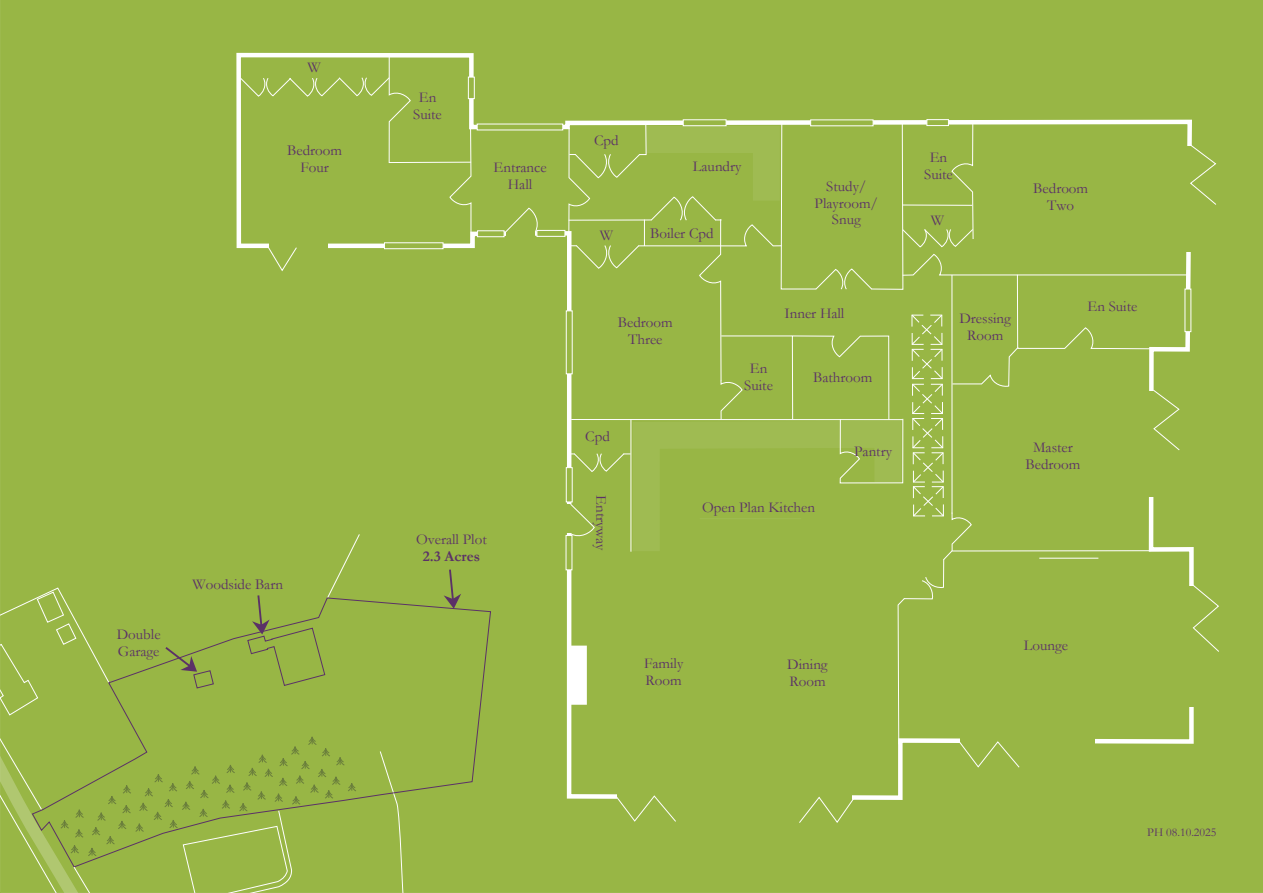
<style>
.page{position:relative;width:1263px;height:893px;background:#98b645}
.page>*{position:absolute;margin:0;border:0;box-sizing:border-box;transform-origin:0 0}
.t1{font:15px/17px "Garamond";color:#5b3167;text-align:center}
.t2{font:700 15px "Garamond";color:#5b3167}
.t3{font:12px "Garamond";color:#5b3167}
</style>
<div class="page">
<div style="left:234px;top:51px;width:962px;height:751px;background:#98b645"></div>
<div style="left:477px;top:230px;width:27px;height:7px;background:#98b645;border:1px solid #fff"></div>
<div style="left:536px;top:230px;width:29px;height:7px;background:#98b645;border:1px solid #fff"></div>
<svg style="left:566px;top:467px;width:2px;height:35px"></svg>
<svg style="left:566px;top:535px;width:2px;height:35px"></svg>
<svg style="left:566px;top:310px;width:2px;height:64px"></svg>
<div style="left:617px;top:790px;width:234px;height:13px;background:#98b645"></div>
<div style="left:506px;top:227px;width:29px;height:13px;background:#98b645"></div>
<svg style="left:505px;top:207px;width:35px;height:26px"></svg>
<div style="left:563px;top:505px;width:12px;height:28px;background:#98b645"></div>
<div style="left:468px;top:77px;width:7px;height:22px;background:#98b645;border:1px solid #fff"></div>
<svg style="left:614px;top:794px;width:63px;height:28px"></svg>
<svg style="left:477px;top:124px;width:86px;height:6px"></svg>
<svg style="left:239px;top:53px;width:233px;height:219px"></svg>
<svg style="left:798px;top:796px;width:58px;height:28px"></svg>
<svg style="left:568px;top:112px;width:652px;height:656px"></svg>
<svg style="left:0;top:587px;width:110px;height:129px"></svg>
<svg style="left:379px;top:868px;width:26px;height:25px"></svg>
<div style="left:31px;top:597px;width:460px;height:271px;background:#98b645"></div>
<div style="left:247px;top:533px;width:113px;height:153px;background:#98b645"></div>
<svg style="left:165px;top:647px;width:49px;height:42px"></svg>
<svg style="left:444px;top:569px;width:17px;height:40px"></svg>
<svg style="left:0;top:726px;width:357px;height:167px"></svg>
<p class="t1" style="left:308px;top:61px;width:15px">W</p>
<p class="t1" style="left:287px;top:144px;width:56px">Bedroom<br>Four</p>
<p class="t1" style="left:117px;top:627px;width:45px;text-align:left">Double<br>Garage</p>
<p class="t1" style="left:192px;top:577px;width:92px">Woodside Barn</p>
<p class="t1" style="left:413px;top:91px;width:30px">En<br>Suite</p>
<p class="t1" style="left:493px;top:161px;width:55px">Entrance<br>Hall</p>
<p class="t1" style="left:416px;top:532px;width:72px">Overall Plot</p>
<p class="t2" style="left:423px;top:551px;width:59px">2.3 Acres</p>
<p class="t1" style="left:594px;top:133px;width:26px">Cpd</p>
<p class="t1" style="left:693px;top:159px;width:50px">Laundry</p>
<p class="t1" style="left:600px;top:229px;width:15px">W</p>
<p class="t1" style="left:650px;top:226px;width:65px">Boiler Cpd</p>
<p class="t1" style="left:814px;top:179px;width:65px">Study/<br>Playroom/<br>Snug</p>
<p class="t1" style="left:618px;top:316px;width:56px">Bedroom<br>Three</p>
<p class="t1" style="left:585px;top:429px;width:26px">Cpd</p>
<p class="t1" style="left:784px;top:307px;width:61px">Inner Hall</p>
<p class="t1" style="left:744px;top:361px;width:30px">En<br>Suite</p>
<p class="t1" style="left:813px;top:371px;width:61px">Bathroom</p>
<p class="t1" style="left:854px;top:445px;width:39px">Pantry</p>
<p class="t1" style="left:608px;top:495px;width:57px;rotate:90deg">Entryway</p>
<p class="t1" style="left:702px;top:501px;width:115px">Open Plan Kitchen</p>
<p class="t1" style="left:924px;top:150px;width:30px">En<br>Suite</p>
<p class="t1" style="left:931px;top:213px;width:15px">W</p>
<p class="t1" style="left:1033px;top:181px;width:56px">Bedroom<br>Two</p>
<p class="t1" style="left:959px;top:311px;width:53px">Dressing<br>Room</p>
<p class="t1" style="left:1087px;top:299px;width:51px">En Suite</p>
<p class="t1" style="left:1025px;top:440px;width:56px">Master<br>Bedroom</p>
<p class="t1" style="left:644px;top:656px;width:41px;text-align:left">Family<br>Room</p>
<p class="t1" style="left:787px;top:658px;width:42px;text-align:left">Dining<br>Room</p>
<p class="t1" style="left:1024px;top:638px;width:46px">Lounge</p>
<p class="t3" style="left:1147px;top:828px;width:71px">PH 08.10.2025</p>
</div>
